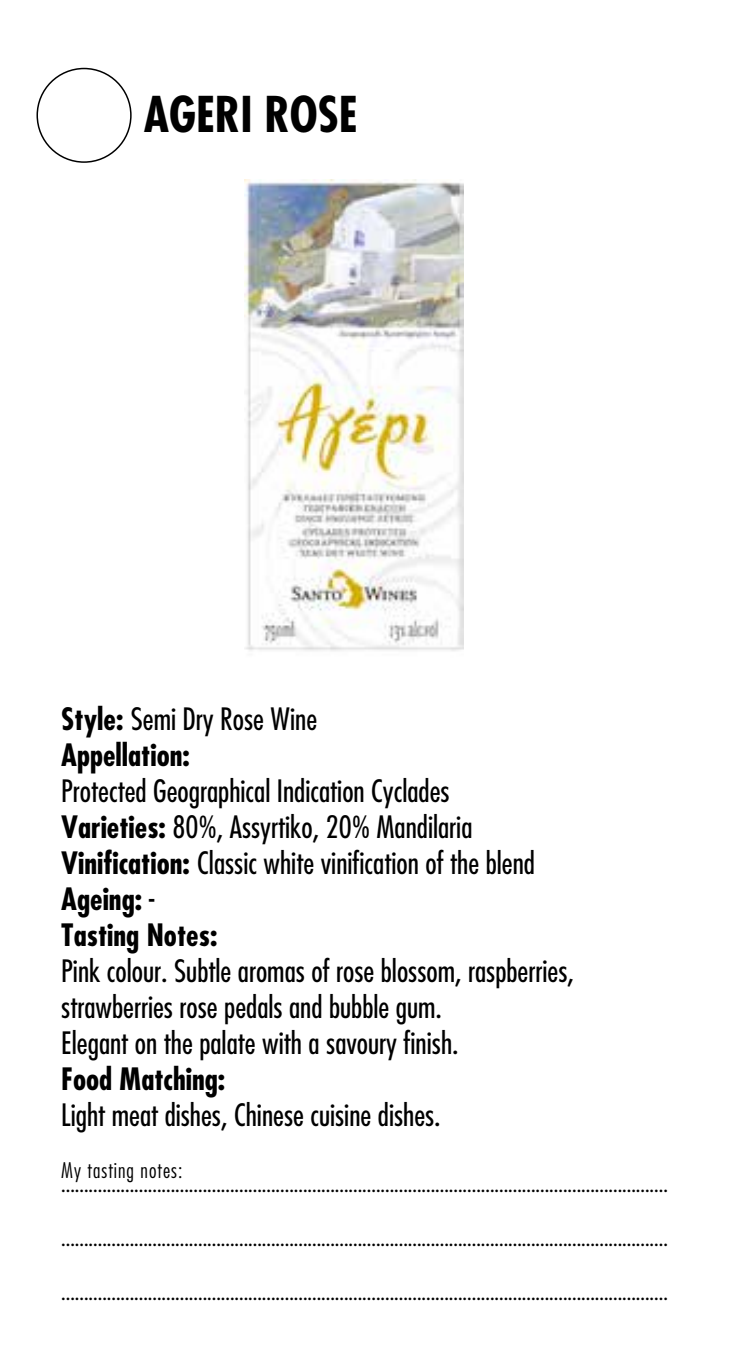
<style>
.page{position:relative;width:732px;height:1361px;background:#fff}
.page>*{position:absolute;margin:0;border:0;box-sizing:border-box;transform-origin:0 0}
.t1{font:700 48px "PF Futura Neu Cond";color:#000}
.t2{font:500 30px/36px "PF Futura Neu Cond";color:#000}
.t3{font:700 30px/36px "PF Futura Neu Cond";color:#000}
.t4{font:500 21px "PF Futura Neu Cond";color:#000}
.t5{font:300 21px "PF Futura Neu Cond";letter-spacing:.05em;color:#000}
.s1{color:#fff}
.s2{font-weight:500}
.s3{font-weight:700}
</style>
<div class="page">
<img style="left:244px;top:180px;width:219px;height:471px">
<div style="left:36px;top:68px;width:96px;height:95px;border:2px solid #000;border-radius:50%"></div>
<h1 class="t1" style="left:61px;top:83px;width:298px"><span class="s1">11</span> AGERI ROSE</h1>
<h2 class="t3" style="left:61px;top:700px;width:257px">Style: <span class="s2">Semi Dry Rose Wine<br></span>Appellation:</h2>
<h2 class="t2" style="left:61px;top:772px;width:475px">Protected Geographical Indication Cyclades <span class="s3">Varieties:</span> 80%, Assyrtiko, 20% Mandilaria <span class="s3">Vinification:</span> Classic white vinification of the blend <span class="s3">Ageing:</span> -<br><span class="s3">Tasting Notes:</span></h2>
<h2 class="t2" style="left:61px;top:952px;width:514px">Pink colour. Subtle aromas of rose blossom, raspberries, strawberries rose pedals and bubble gum.<br>Elegant on the palate with a savoury finish.</h2>
<h2 class="t3" style="left:61px;top:1060px;width:165px">Food Matching:</h2>
<h2 class="t2" style="left:61px;top:1096px;width:381px">Light meat dishes, Chinese cuisine dishes.</h2>
<p class="t5" style="left:61px;top:1157px;width:123px">My tasting notes:</p>
<p class="t4" style="left:61px;top:1170px;width:608px">.....................................................................................................................................</p>
<p class="t4" style="left:61px;top:1224px;width:608px">.....................................................................................................................................</p>
<p class="t4" style="left:61px;top:1278px;width:608px">.....................................................................................................................................</p>
</div>
